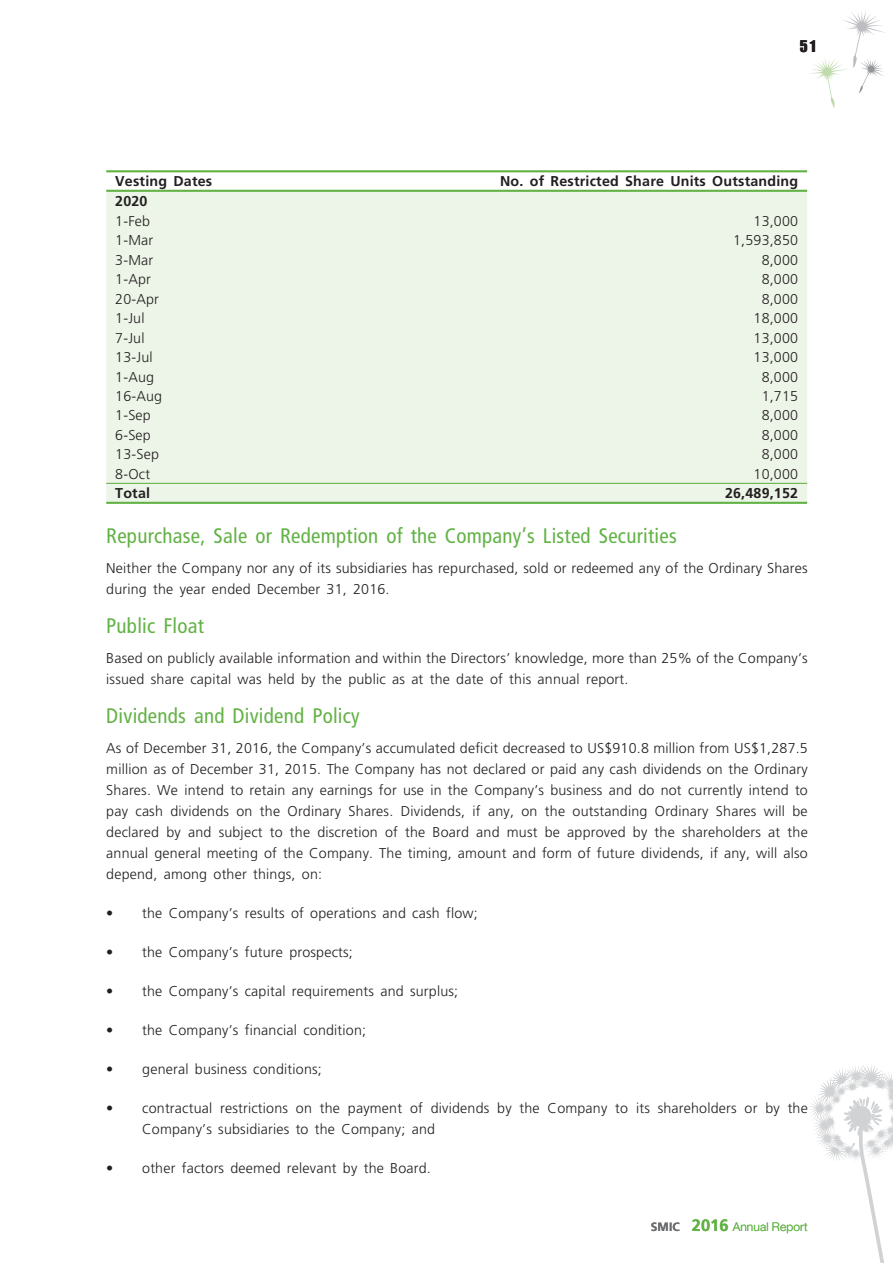
<style>
.page{position:relative;width:893px;height:1263px;background:#fff}
.page>*{position:absolute;margin:0;border:0;box-sizing:border-box;transform-origin:0 0}
.t1{font:condensed 21px "Frutiger LT Std";letter-spacing:.01em;color:#62b245}
.t2{font:16.5px "Impact LT Std";color:#231f20}
.t3{font:300 14.25px/21px "Frutiger LT Std";letter-spacing:.015em;color:#231f20}
.t4{font:700 14.25px "Frutiger LT Std";letter-spacing:.015em;color:#231f20}
.t5{font:300 12px "Helvetica Neue LT Std";letter-spacing:.01em;color:#62b245}
.s1{font-family:"Frutiger LT Std";font-weight:700;color:#6c6d70}
.s2{font-family:"Frutiger LT Std";font-weight:700;font-size:16.5px}
</style>
<div class="page">
<svg style="left:810px;top:1065px;width:83px;height:198px"></svg>
<svg style="left:809px;top:11px;width:76px;height:97px"></svg>
<div style="left:106px;top:192px;width:701px;height:310px;background:#edf5e8"></div>
<hr style="left:106px;top:190px;width:701px;height:2px;background:#62b245">
<hr style="left:106px;top:170px;width:701px;height:2px;background:#62b245">
<hr style="left:106px;top:502px;width:701px;height:2px;background:#62b245">
<hr style="left:106px;top:483px;width:701px;height:1px;background:#62b245">
<p class="t2" style="left:800px;top:36px;width:17px">51</p>
<p class="t4" style="left:115px;top:175px;width:98px">Vesting Dates</p>
<p class="t4" style="left:500px;top:175px;width:300px">No. of Restricted Share Units Outstanding</p>
<p class="t4" style="left:115px;top:195px;width:34px">2020</p>
<p class="t3" style="left:115px;top:211px;width:36px">1-Feb</p>
<p class="t3" style="left:753px;top:211px;width:46px">13,000</p>
<p class="t3" style="left:115px;top:230px;width:39px">1-Mar</p>
<p class="t3" style="left:733px;top:230px;width:66px">1,593,850</p>
<p class="t3" style="left:115px;top:250px;width:39px">3-Mar</p>
<p class="t3" style="left:762px;top:250px;width:38px">8,000</p>
<p class="t3" style="left:115px;top:269px;width:37px">1-Apr</p>
<p class="t3" style="left:762px;top:269px;width:38px">8,000</p>
<p class="t3" style="left:115px;top:289px;width:45px">20-Apr</p>
<p class="t3" style="left:762px;top:289px;width:38px">8,000</p>
<p class="t3" style="left:115px;top:308px;width:31px">1-Jul</p>
<p class="t3" style="left:753px;top:308px;width:46px">18,000</p>
<p class="t3" style="left:115px;top:328px;width:31px">7-Jul</p>
<p class="t3" style="left:753px;top:328px;width:46px">13,000</p>
<p class="t3" style="left:115px;top:347px;width:39px">13-Jul</p>
<p class="t3" style="left:753px;top:347px;width:46px">13,000</p>
<p class="t3" style="left:115px;top:367px;width:40px">1-Aug</p>
<p class="t3" style="left:762px;top:367px;width:38px">8,000</p>
<p class="t3" style="left:115px;top:386px;width:48px">16-Aug</p>
<p class="t3" style="left:762px;top:386px;width:38px">1,715</p>
<p class="t3" style="left:115px;top:406px;width:37px">1-Sep</p>
<p class="t3" style="left:762px;top:406px;width:38px">8,000</p>
<p class="t3" style="left:115px;top:425px;width:37px">6-Sep</p>
<p class="t3" style="left:762px;top:425px;width:38px">8,000</p>
<p class="t3" style="left:115px;top:445px;width:45px">13-Sep</p>
<p class="t3" style="left:762px;top:445px;width:38px">8,000</p>
<p class="t3" style="left:115px;top:464px;width:36px">8-Oct</p>
<p class="t3" style="left:753px;top:464px;width:46px">10,000</p>
<p class="t4" style="left:115px;top:487px;width:36px">Total</p>
<p class="t4" style="left:725px;top:487px;width:75px">26,489,152</p>
<h1 class="t1" style="left:106px;top:527px;width:572px">Repurchase, Sale or Redemption of the Company’s Listed Securities</h1>
<p class="t3" style="left:106px;top:558px;width:703px">Neither the Company nor any of its subsidiaries has repurchased, sold or redeemed any of the Ordinary Shares during the year ended December 31, 2016.</p>
<h1 class="t1" style="left:106px;top:617px;width:99px">Public Float</h1>
<p class="t3" style="left:106px;top:648px;width:703px">Based on publicly available information and within the Directors’ knowledge, more than 25% of the Company’s issued share capital was held by the public as at the date of this annual report.</p>
<h1 class="t1" style="left:106px;top:706px;width:255px">Dividends and Dividend Policy</h1>
<p class="t3" style="left:106px;top:738px;width:703px;text-align:justify">As of December 31, 2016, the Company’s accumulated deficit decreased to US$910.8 million from US$1,287.5 million as of December 31, 2015. The Company has not declared or paid any cash dividends on the Ordinary Shares. We intend to retain any earnings for use in the Company’s business and do not currently intend to pay cash dividends on the Ordinary Shares. Dividends, if any, on the outstanding Ordinary Shares will be declared by and subject to the discretion of the Board and must be approved by the shareholders at the annual general meeting of the Company. The timing, amount and form of future dividends, if any, will also depend, among other things, on:</p>
<p class="t3" style="left:106px;top:903px;width:373px">• the Company’s results of operations and cash flow;</p>
<p class="t3" style="left:106px;top:942px;width:248px">• the Company’s future prospects;</p>
<p class="t3" style="left:106px;top:981px;width:353px">• the Company’s capital requirements and surplus;</p>
<p class="t3" style="left:106px;top:1020px;width:261px">• the Company’s financial condition;</p>
<p class="t3" style="left:106px;top:1059px;width:217px">• general business conditions;</p>
<p class="t3" style="left:142px;top:1098px;width:667px;text-indent:-36px">• contractual restrictions on the payment of dividends by the Company to its shareholders or by the<br>Company’s subsidiaries to the Company; and</p>
<p class="t3" style="left:106px;top:1158px;width:326px">• other factors deemed relevant by the Board.</p>
<p class="t5" style="left:651px;top:1222px;width:158px"><span class="s1">SMIC</span> <span class="s2">2016</span> Annual Report</p>
</div>
